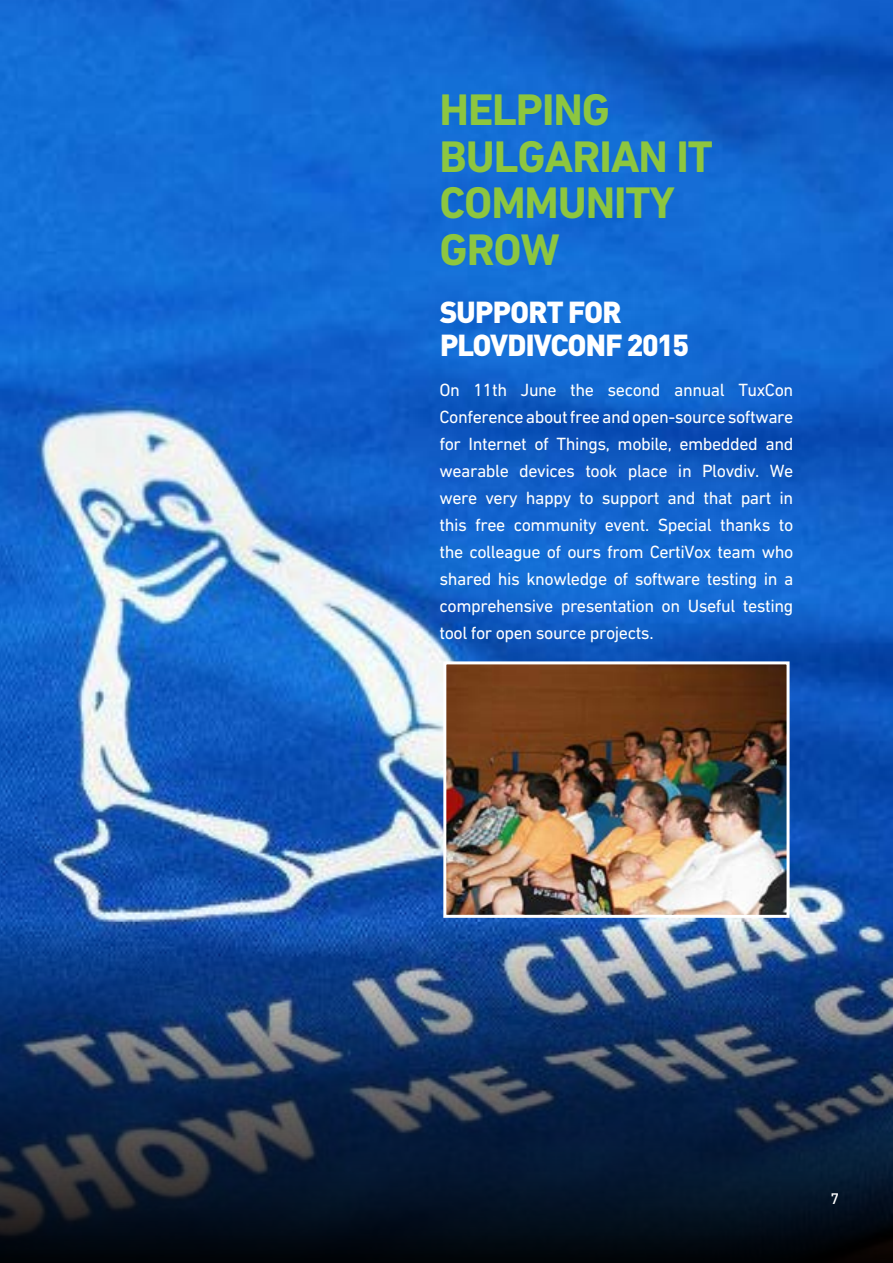
<style>
.page{position:relative;width:893px;height:1263px;background:#fff}
.page>*{position:absolute;margin:0;border:0;box-sizing:border-box;transform-origin:0 0}
.t1{font:700 45px/46.5px "DIN Next LT Pro";letter-spacing:-.025em;color:#8dc63f}
.t2{font:900 30px/33px "DIN Pro";letter-spacing:-.04em;color:#fff}
.t3{font:18px/27px "DIN Next LT Pro";letter-spacing:-.025em;color:#fff;text-align:justify}
.t4{font:500 15px "DIN Pro";color:#fff}
</style>
<div class="page">
<img style="left:0;top:0;width:893px;height:923px">
<img style="left:0;top:923px;width:893px;height:340px">
<img style="left:442px;top:660px;width:349px;height:259px">
<h1 class="t1" style="left:440px;top:86px;width:275px">HELPING<br>BULGARIAN IT<br>COMMUNITY<br>GROW</h1>
<h2 class="t2" style="left:440px;top:295px;width:251px">SUPPORT FOR<br>PLOVDIVCONF 2015</h2>
<p class="t3" style="left:440px;top:376px;width:355px">On 11th June the second annual TuxCon Conference about free and open-source software for Internet of Things, mobile, embedded and wearable devices took place in Plovdiv. We were very happy to support and that part in this free community event. Special thanks to the colleague of ours from CertiVox team who shared his knowledge of software testing in a comprehensive presentation on Useful testing tool for open source projects.</p>
<p class="t4" style="left:831px;top:1189px;width:9px">7</p>
</div>
